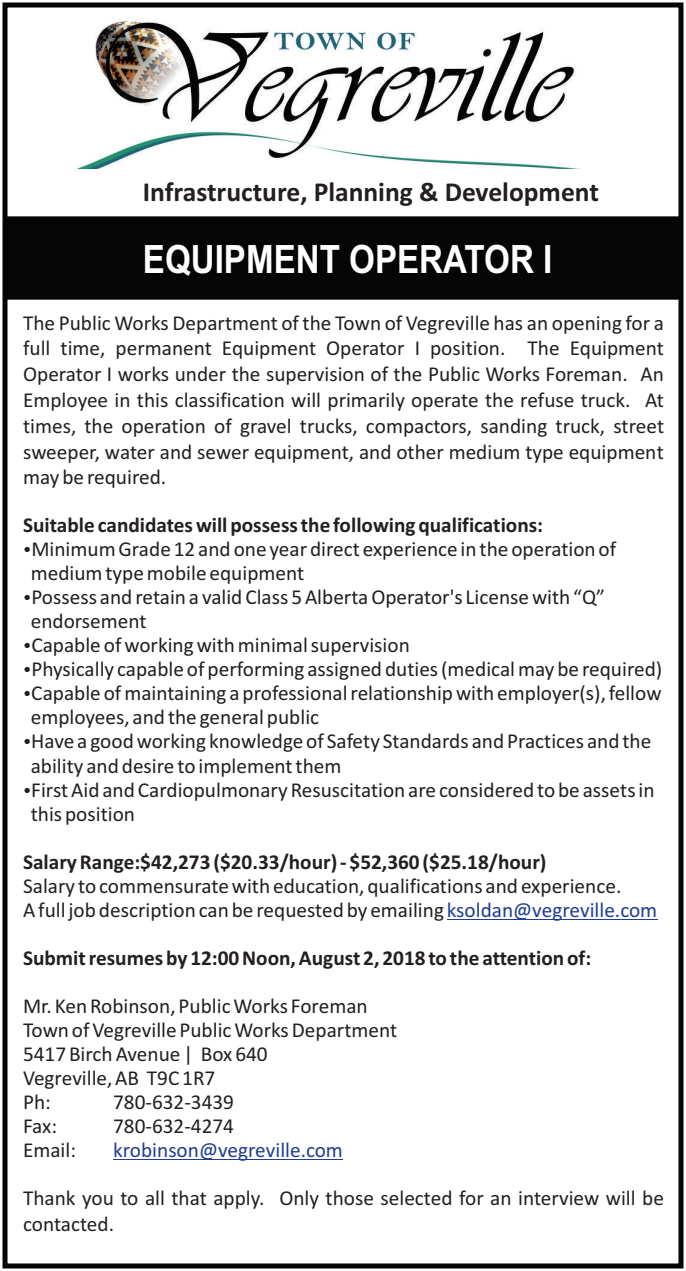
<style>
.page{position:relative;width:686px;height:1271px;background:#fff}
.page>*{position:absolute;margin:0;border:0;box-sizing:border-box;transform-origin:0 0}
.t1{font:700 39px "Arial";color:#fff;scale:.85 1}
.t2{font:700 27.5px "Calibri";color:#231f20}
.t3{font:21.25px/24px "Calibri";color:#231f20}
.t4{font:700 21.25px "Calibri";color:#231f20}
.t5{font:21.25px "Calibri";color:#1e3e94}
.s1{color:#1e3e94}
</style>
<div class="page">
<img style="left:77px;top:21px;width:504px;height:148px">
<div style="left:3px;top:2px;width:680px;height:1266px;border:5px solid #040504"></div>
<hr style="left:446px;top:918px;width:210px;height:1px;background:#1e3e94">
<hr style="left:113px;top:1158px;width:230px;height:1px;background:#1e3e94">
<div style="left:4px;top:215px;width:677px;height:85px;background:#040504"></div>
<p class="t2" style="left:143px;top:180px;width:457px">Infrastructure, Planning &amp; Development</p>
<h1 class="t1" style="left:143px;top:245px;width:483px">EQUIPMENT OPERATOR I</h1>
<p class="t3" style="left:23px;top:311px;width:642px;line-height:25.8px;text-align:justify">The Public Works Department of the Town of Vegreville has an opening for a full time, permanent Equipment Operator I position. The Equipment Operator I works under the supervision of the Public Works Foreman. An Employee in this classification will primarily operate the refuse truck. At times, the operation of gravel trucks, compactors, sanding truck, street sweeper, water and sewer equipment, and other medium type equipment may be required.</p>
<p class="t4" style="left:23px;top:516px;width:521px">Suitable candidates will possess the following qualifications:</p>
<p class="t3" style="left:31px;top:539px;width:632px">Minimum Grade 12 and one year direct experience in the operation of medium type mobile equipment<br>Possess and retain a valid Class 5 Alberta Operator's License with “Q” endorsement<br>Capable of working with minimal supervision<br>Physically capable of performing assigned duties (medical may be required)<br>Capable of maintaining a professional relationship with employer(s), fellow employees, and the general public<br>Have a good working knowledge of Safety Standards and Practices and the ability and desire to implement them<br>First Aid and Cardiopulmonary Resuscitation are considered to be assets in this position</p>
<p class="t4" style="left:23px;top:852px;width:524px">Salary Range:$42,273 ($20.33/hour) - $52,360 ($25.18/hour)</p>
<p class="t3" style="left:23px;top:875px;width:635px">Salary to commensurate with education, qualifications and experience.<br>A full job description can be requested by emailing<span class="s1">ksoldan@vegreville.com</span></p>
<p class="t4" style="left:23px;top:948px;width:569px">Submit resumes by 12:00 Noon, August 2, 2018 to the attention of:</p>
<p class="t3" style="left:23px;top:995px;width:375px">Mr. Ken Robinson, Public Works Foreman<br>Town of Vegreville Public Works Department<br>5417 Birch Avenue | Box 640<br>Vegreville, AB T9C 1R7<br>Ph:</p>
<p class="t3" style="left:113px;top:1091px;width:122px">780-632-3439</p>
<p class="t3" style="left:23px;top:1115px;width:36px">Fax:</p>
<p class="t3" style="left:113px;top:1115px;width:122px">780-632-4274</p>
<p class="t3" style="left:23px;top:1139px;width:54px">Email:</p>
<p class="t3" style="left:23px;top:1186px;width:641px;line-height:25.8px">Thank you to all that apply. Only those selected for an interview will be contacted.</p>
<p class="t5" style="left:113px;top:1140px;width:231px">krobinson@vegreville.com</p>
</div>
